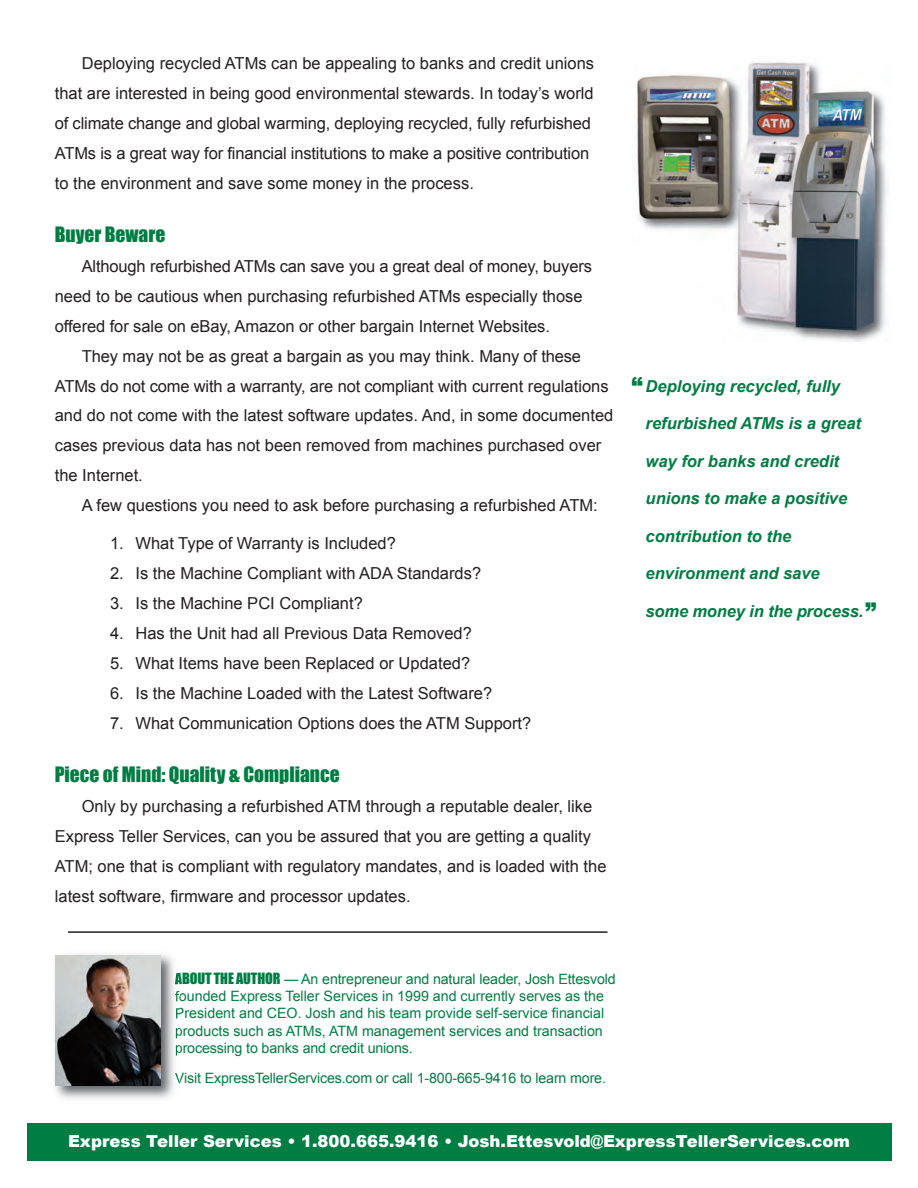
<style>
.page{position:relative;width:918px;height:1188px;background:#fff}
.page>*{position:absolute;margin:0;border:0;box-sizing:border-box;transform-origin:0 0}
.t1{font:900 22.5px "Arial";color:#007d43}
.t2{font:19.5px "Impact";color:#007d43}
.t3{font:16.5px/30px "Arial";color:#231f20}
.t4{font:italic 700 16.5px "Arial";color:#007d43}
.t5{font:900 16.5px "Arial";color:#fff}
.t6{font:14.25px/17.1px "Arial";color:#007d43}
.s1{font-family:"Impact"}
</style>
<div class="page">
<div style="left:27px;top:1123px;width:864px;height:38px;background:#007d43"></div>
<img style="left:55px;top:954px;width:123px;height:145px">
<svg style="left:175px;top:973px;width:5px;height:12px"></svg>
<svg style="left:175px;top:991px;width:5px;height:28px"></svg>
<svg style="left:176px;top:1027px;width:4px;height:11px"></svg>
<svg style="left:176px;top:1045px;width:4px;height:11px"></svg>
<svg style="left:175px;top:1073px;width:5px;height:11px"></svg>
<img style="left:56px;top:956px;width:105px;height:129px">
<hr style="left:68px;top:931px;width:540px;height:2px;background:#231f20">
<img style="left:636px;top:61px;width:251px;height:280px">
<p class="t3" style="left:55px;top:48px;width:541px;text-indent:27px">Deploying recycled ATMs can be appealing to banks and credit unions that are interested in being good environmental stewards. In today’s world of climate change and global warming, deploying recycled, fully refurbished ATMs is a great way for financial institutions to make a positive contribution to the environment and save some money in the process.</p>
<p class="t2" style="left:55px;top:222px;width:112px">Buyer Beware</p>
<p class="t3" style="left:55px;top:251px;width:539px;text-indent:27px">Although refurbished ATMs can save you a great deal of money, buyers need to be cautious when purchasing refurbished ATMs especially those offered for sale on eBay, Amazon or other bargain Internet Websites.</p>
<p class="t3" style="left:55px;top:341px;width:560px;text-indent:27px">They may not be as great a bargain as you may think. Many of these ATMs do not come with a warranty, are not compliant with current regulations and do not come with the latest software updates. And, in some documented cases previous data has not been removed from machines purchased over the Internet.</p>
<p class="t3" style="left:82px;top:491px;width:518px">A few questions you need to ask before purchasing a refurbished ATM:</p>
<p class="t3" style="left:110px;top:528px;width:287px">1. What Type of Warranty is Included?</p>
<p class="t3" style="left:110px;top:558px;width:373px">2. Is the Machine Compliant with ADA Standards?</p>
<p class="t3" style="left:110px;top:588px;width:254px">3. Is the Machine PCI Compliant?</p>
<p class="t3" style="left:110px;top:618px;width:363px">4. Has the Unit had all Previous Data Removed?</p>
<p class="t3" style="left:110px;top:648px;width:362px">5. What Items have been Replaced or Updated?</p>
<p class="t3" style="left:110px;top:678px;width:384px">6. Is the Machine Loaded with the Latest Software?</p>
<p class="t3" style="left:110px;top:708px;width:423px">7. What Communication Options does the ATM Support?</p>
<p class="t2" style="left:55px;top:762px;width:286px">Piece of Mind: Quality &amp; Compliance</p>
<p class="t3" style="left:55px;top:791px;width:553px;text-indent:27px">Only by purchasing a refurbished ATM through a reputable dealer, like Express Teller Services, can you be assured that you are getting a quality ATM; one that is compliant with regulatory mandates, and is loaded with the latest software, firmware and processor updates.</p>
<h1 class="t1" style="left:632px;top:369px;width:13px">“</h1>
<p class="t4" style="left:646px;top:377px;width:196px">Deploying recycled, fully</p>
<p class="t4" style="left:646px;top:414px;width:217px">refurbished ATMs is a great</p>
<p class="t4" style="left:646px;top:452px;width:195px">way for banks and credit</p>
<p class="t4" style="left:646px;top:489px;width:203px">unions to make a positive</p>
<p class="t4" style="left:646px;top:527px;width:147px">contribution to the</p>
<p class="t4" style="left:646px;top:564px;width:176px">environment and save</p>
<p class="t4" style="left:646px;top:602px;width:219px">some money in the process.</p>
<h1 class="t1" style="left:865px;top:594px;width:13px">”</h1>
<p class="t6" style="left:175px;top:971px;width:442px"><span class="s1">ABOUT THE AUTHOR</span> — An entrepreneur and natural leader, Josh Ettesvold founded Express Teller Services in 1999 and currently serves as the President and CEO. Josh and his team provide self-service financial products such as ATMs, ATM management services and transaction processing to banks and credit unions.</p>
<p class="t6" style="left:175px;top:1070px;width:433px">Visit ExpressTellerServices.com or call 1-800-665-9416 to learn more.</p>
<p class="t5" style="left:68px;top:1129px;width:783px">Express Teller Services • 1.800.665.9416 • Josh.Ettesvold@ExpressTellerServices.com</p>
</div>
